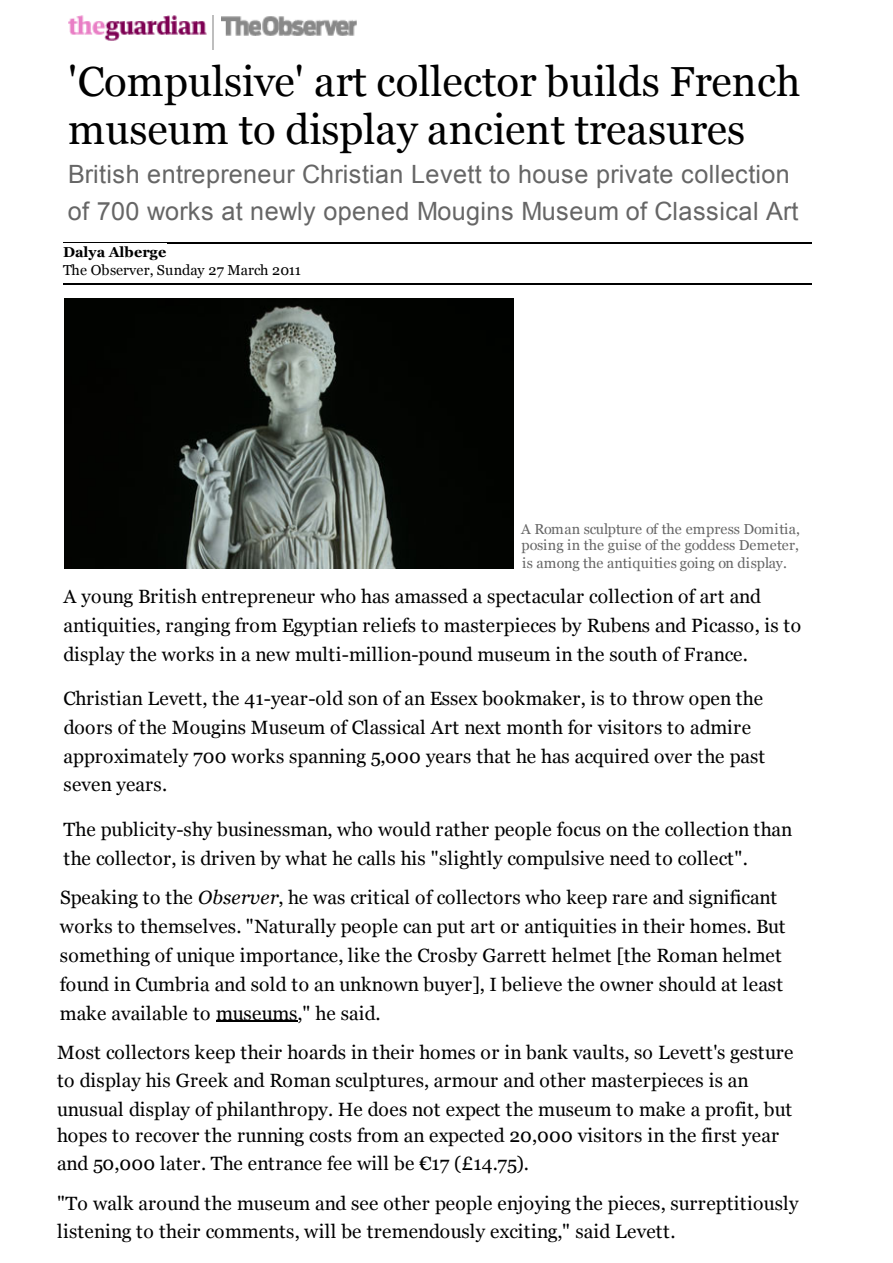
<style>
.page{position:relative;width:893px;height:1263px;background:#fff}
.page>*{position:absolute;margin:0;border:0;box-sizing:border-box;transform-origin:0 0}
.t1{font:42px/48px "Georgia";color:#000}
.t2{font:25.2px/37.2px "Arial";letter-spacing:.015em;color:#666}
.t3{font:19.2px/28.8px "Georgia";letter-spacing:.015em;color:#000}
.t4{font:14.4px/16px "Georgia";color:#666}
.t5{font:14.4px/18px "Georgia";letter-spacing:.005em;color:#000}
.s1{font-weight:700}
.s2{font-style:italic}
</style>
<div class="page">
<img style="left:68px;top:15px;width:138px;height:26px">
<hr style="left:212px;top:15px;width:1px;height:35px;background:#bebebe">
<img style="left:222px;top:16px;width:135px;height:20px">
<img style="left:65px;top:299px;width:449px;height:269px">
<hr style="left:63px;top:242px;width:749px;height:1px;background:#000">
<hr style="left:63px;top:284px;width:749px;height:1px;background:#000">
<hr style="left:216px;top:1021px;width:82px;height:1px;background:#000">
<p class="t1" style="left:68px;top:58px;width:734px">'Compulsive' art collector builds French museum to display ancient treasures</p>
<p class="t2" style="left:68px;top:156px;width:732px">British entrepreneur Christian Levett to house private collection of 700 works at newly opened Mougins Museum of Classical Art</p>
<p class="t5" style="left:63px;top:243px;width:239px"><span class="s1">Dalya Alberge<br></span>The Observer, Sunday 27 March 2011</p>
<p class="t4" style="left:521px;top:521px;width:280px">A Roman sculpture of the empress Domitia, posing in the guise of the goddess Demeter,</p>
<p class="t4" style="left:522px;top:555px;width:266px">is among the antiquities going on display.</p>
<p class="t3" style="left:63px;top:582px;width:739px">A young British entrepreneur who has amassed a spectacular collection of art and antiquities, ranging from Egyptian reliefs to masterpieces by Rubens and Picasso, is to display the works in a new multi-million-pound museum in the south of France.</p>
<p class="t3" style="left:63px;top:684px;width:703px">Christian Levett, the 41-year-old son of an Essex bookmaker, is to throw open the doors of the Mougins Museum of Classical Art next month for visitors to admire approximately 700 works spanning 5,000 years that he has acquired over the past seven years.</p>
<p class="t3" style="left:64px;top:815px;width:730px">The publicity-shy businessman, who would rather people focus on the collection than the collector, is driven by what he calls his "slightly compulsive need to collect".</p>
<p class="t3" style="left:60px;top:884px;width:727px">Speaking to the <span class="s2">Observer</span>, he was critical of collectors who keep rare and significant works to themselves. "Naturally people can put art or antiquities in their homes. But something of unique importance, like the Crosby Garrett helmet [the Roman helmet found in Cumbria and sold to an unknown buyer], I believe the owner should at least make available to museums," he said.</p>
<p class="t3" style="left:57px;top:1038px;width:738px">Most collectors keep their hoards in their homes or in bank vaults, so Levett's gesture to display his Greek and Roman sculptures, armour and other masterpieces is an unusual display of philanthropy. He does not expect the museum to make a profit, but</p>
<p class="t3" style="left:57px;top:1121px;width:723px">hopes to recover the running costs from an expected 20,000 visitors in the first year and 50,000 later. The entrance fee will be €17 (£14.75).</p>
<p class="t3" style="left:57px;top:1189px;width:743px">"To walk around the museum and see other people enjoying the pieces, surreptitiously listening to their comments, will be tremendously exciting," said Levett.</p>
</div>
